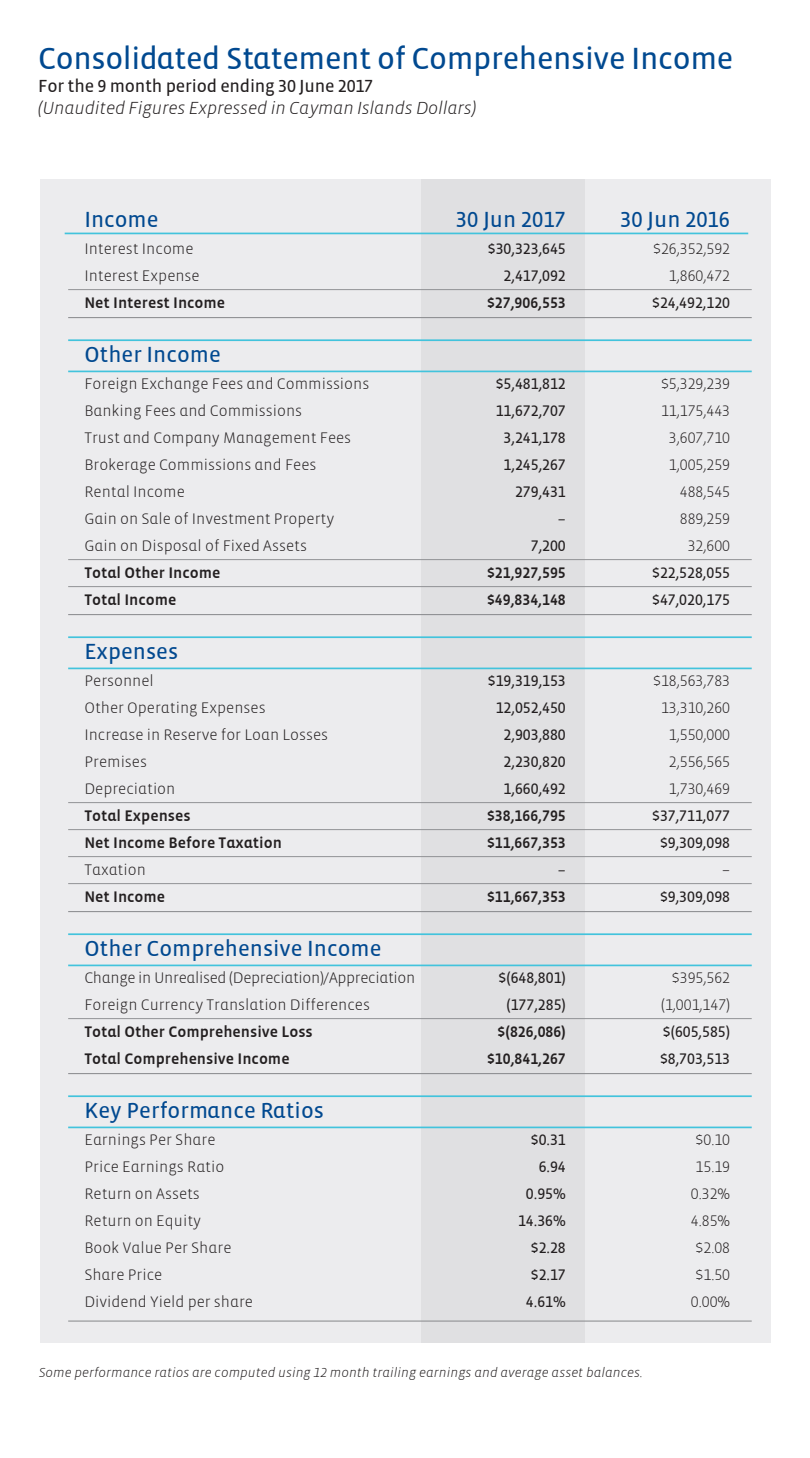
<style>
.page{position:relative;width:810px;height:1458px;background:#fff}
.page>*{position:absolute;margin:0;border:0;box-sizing:border-box;transform-origin:0 0}
.t1{font:31.5px "Vista Sans";letter-spacing:-.01em;color:#014990}
.t2{font:22.5px "Vista Sans";color:#014990}
.t3{font:italic 300 18px "Vista Sans";letter-spacing:-.01em;color:#231f20}
.t4{font:18px "Vista Sans";letter-spacing:-.01em;color:#231f20}
.t5{font:300 15.75px "Vista Sans";color:#231f20}
.t6{font:15.75px "Vista Sans";color:#231f20}
.t7{font:500 15.75px "Vista Sans";color:#231f20}
.t8{font:300 15.75px "Vista Sans";letter-spacing:-.02em;color:#231f20}
.t9{font:italic 300 13.5px "Vista Sans";color:#231f20}
</style>
<div class="page">
<div style="left:40px;top:179px;width:731px;height:1163px;background:#ececee"></div>
<div style="left:422px;top:179px;width:163px;height:1163px;background:#e0e0e2"></div>
<hr style="left:65px;top:233px;width:683px;height:1px;background:#42c3dc">
<hr style="left:68px;top:289px;width:684px;height:1px;background:#919295">
<hr style="left:68px;top:317px;width:684px;height:1px;background:#919295">
<hr style="left:68px;top:339px;width:684px;height:2px;background:#42c3dc">
<hr style="left:68px;top:371px;width:684px;height:1px;background:#42c3dc">
<hr style="left:68px;top:586px;width:684px;height:1px;background:#919295">
<hr style="left:68px;top:614px;width:684px;height:1px;background:#919295">
<hr style="left:68px;top:636px;width:684px;height:2px;background:#42c3dc">
<hr style="left:68px;top:668px;width:684px;height:1px;background:#42c3dc">
<hr style="left:68px;top:559px;width:684px;height:1px;background:#919295">
<hr style="left:68px;top:883px;width:684px;height:1px;background:#919295">
<hr style="left:68px;top:911px;width:684px;height:1px;background:#919295">
<hr style="left:68px;top:933px;width:684px;height:2px;background:#42c3dc">
<hr style="left:68px;top:965px;width:684px;height:1px;background:#42c3dc">
<hr style="left:68px;top:856px;width:684px;height:1px;background:#919295">
<hr style="left:68px;top:829px;width:684px;height:1px;background:#919295">
<hr style="left:68px;top:802px;width:684px;height:1px;background:#919295">
<hr style="left:68px;top:1073px;width:684px;height:1px;background:#919295">
<hr style="left:68px;top:1095px;width:684px;height:2px;background:#42c3dc">
<hr style="left:68px;top:1127px;width:684px;height:1px;background:#42c3dc">
<hr style="left:68px;top:1018px;width:684px;height:1px;background:#919295">
<hr style="left:68px;top:1321px;width:684px;height:1px;background:#919295">
<p class="t1" style="left:38px;top:43px;width:697px">Consolidated Statement of Comprehensive Income</p>
<p class="t4" style="left:38px;top:77px;width:336px">For the 9 month period ending 30 June 2017</p>
<p class="t3" style="left:38px;top:99px;width:439px">(Unaudited Figures Expressed in Cayman Islands Dollars)</p>
<p class="t2" style="left:84px;top:208px;width:76px">Income</p>
<p class="t2" style="left:456px;top:208px;width:111px">30 Jun 2017</p>
<p class="t2" style="left:620px;top:208px;width:111px">30 Jun 2016</p>
<p class="t5" style="left:84px;top:241px;width:111px">Interest Income</p>
<p class="t6" style="left:488px;top:241px;width:79px">$30,323,645</p>
<p class="t5" style="left:653px;top:241px;width:78px">$26,352,592</p>
<p class="t5" style="left:84px;top:268px;width:117px">Interest Expense</p>
<p class="t6" style="left:504px;top:268px;width:64px">2,417,092</p>
<p class="t5" style="left:669px;top:268px;width:63px">1,860,472</p>
<p class="t7" style="left:84px;top:295px;width:142px">Net Interest Income</p>
<p class="t7" style="left:487px;top:295px;width:80px">$27,906,553</p>
<p class="t6" style="left:652px;top:295px;width:79px">$24,492,120</p>
<p class="t2" style="left:84px;top:343px;width:138px">Other Income</p>
<p class="t5" style="left:84px;top:376px;width:286px">Foreign Exchange Fees and Commissions</p>
<p class="t6" style="left:496px;top:376px;width:72px">$5,481,812</p>
<p class="t5" style="left:661px;top:376px;width:71px">$5,329,239</p>
<p class="t5" style="left:84px;top:403px;width:219px">Banking Fees and Commissions</p>
<p class="t6" style="left:496px;top:403px;width:72px">11,672,707</p>
<p class="t5" style="left:661px;top:403px;width:71px">11,175,443</p>
<p class="t5" style="left:84px;top:430px;width:268px">Trust and Company Management Fees</p>
<p class="t6" style="left:504px;top:430px;width:64px">3,241,178</p>
<p class="t5" style="left:669px;top:430px;width:63px">3,607,710</p>
<p class="t5" style="left:84px;top:457px;width:234px">Brokerage Commissions and Fees</p>
<p class="t6" style="left:504px;top:457px;width:64px">1,245,267</p>
<p class="t5" style="left:669px;top:457px;width:63px">1,005,259</p>
<p class="t5" style="left:84px;top:484px;width:102px">Rental Income</p>
<p class="t6" style="left:515px;top:484px;width:52px">279,431</p>
<p class="t5" style="left:680px;top:484px;width:52px">488,545</p>
<p class="t5" style="left:84px;top:511px;width:252px">Gain on Sale of Investment Property</p>
<p class="t6" style="left:558px;top:511px;width:9px">–</p>
<p class="t5" style="left:680px;top:511px;width:52px">889,259</p>
<p class="t5" style="left:84px;top:538px;width:224px">Gain on Disposal of Fixed Assets</p>
<p class="t6" style="left:531px;top:538px;width:37px">7,200</p>
<p class="t5" style="left:688px;top:538px;width:44px">32,600</p>
<p class="t7" style="left:84px;top:565px;width:138px">Total Other Income</p>
<p class="t7" style="left:487px;top:565px;width:80px">$21,927,595</p>
<p class="t6" style="left:652px;top:565px;width:79px">$22,528,055</p>
<p class="t7" style="left:84px;top:592px;width:94px">Total Income</p>
<p class="t7" style="left:487px;top:592px;width:80px">$49,834,148</p>
<p class="t6" style="left:652px;top:592px;width:79px">$47,020,175</p>
<p class="t2" style="left:84px;top:640px;width:95px">Expenses</p>
<p class="t5" style="left:84px;top:673px;width:71px">Personnel</p>
<p class="t6" style="left:488px;top:673px;width:79px">$19,319,153</p>
<p class="t5" style="left:653px;top:673px;width:78px">$18,563,783</p>
<p class="t5" style="left:84px;top:700px;width:183px">Other Operating Expenses</p>
<p class="t6" style="left:496px;top:700px;width:72px">12,052,450</p>
<p class="t5" style="left:661px;top:700px;width:71px">13,310,260</p>
<p class="t5" style="left:84px;top:727px;width:245px">Increase in Reserve for Loan Losses</p>
<p class="t6" style="left:504px;top:727px;width:64px">2,903,880</p>
<p class="t5" style="left:669px;top:727px;width:63px">1,550,000</p>
<p class="t5" style="left:84px;top:754px;width:64px">Premises</p>
<p class="t6" style="left:504px;top:754px;width:64px">2,230,820</p>
<p class="t5" style="left:669px;top:754px;width:63px">2,556,565</p>
<p class="t5" style="left:84px;top:781px;width:93px">Depreciation</p>
<p class="t6" style="left:504px;top:781px;width:64px">1,660,492</p>
<p class="t5" style="left:669px;top:781px;width:63px">1,730,469</p>
<p class="t7" style="left:84px;top:808px;width:108px">Total Expenses</p>
<p class="t7" style="left:487px;top:808px;width:80px">$38,166,795</p>
<p class="t6" style="left:652px;top:808px;width:79px">$37,711,077</p>
<p class="t7" style="left:84px;top:835px;width:199px">Net Income Before Taxation</p>
<p class="t7" style="left:487px;top:835px;width:80px">$11,667,353</p>
<p class="t6" style="left:660px;top:835px;width:72px">$9,309,098</p>
<p class="t5" style="left:84px;top:862px;width:63px">Taxation</p>
<p class="t6" style="left:558px;top:862px;width:9px">–</p>
<p class="t5" style="left:722px;top:862px;width:9px">–</p>
<p class="t7" style="left:84px;top:889px;width:82px">Net Income</p>
<p class="t7" style="left:487px;top:889px;width:80px">$11,667,353</p>
<p class="t6" style="left:660px;top:889px;width:72px">$9,309,098</p>
<p class="t2" style="left:84px;top:937px;width:299px">Other Comprehensive Income</p>
<p class="t8" style="left:84px;top:970px;width:333px">Change in Unrealised (Depreciation)/Appreciation</p>
<p class="t6" style="left:499px;top:970px;width:69px">$(648,801)</p>
<p class="t5" style="left:672px;top:970px;width:60px">$395,562</p>
<p class="t5" style="left:84px;top:997px;width:287px">Foreign Currency Translation Differences</p>
<p class="t6" style="left:506px;top:997px;width:61px">(177,285)</p>
<p class="t5" style="left:661px;top:997px;width:70px">(1,001,147)</p>
<p class="t7" style="left:84px;top:1024px;width:230px">Total Other Comprehensive Loss</p>
<p class="t7" style="left:498px;top:1024px;width:70px">$(826,086)</p>
<p class="t6" style="left:663px;top:1024px;width:69px">$(605,585)</p>
<p class="t7" style="left:84px;top:1051px;width:207px">Total Comprehensive Income</p>
<p class="t7" style="left:487px;top:1051px;width:80px">$10,841,267</p>
<p class="t6" style="left:660px;top:1051px;width:72px">$8,703,513</p>
<p class="t2" style="left:84px;top:1099px;width:241px">Key Performance Ratios</p>
<p class="t5" style="left:84px;top:1132px;width:133px">Earnings Per Share</p>
<p class="t6" style="left:531px;top:1132px;width:37px">$0.31</p>
<p class="t5" style="left:696px;top:1132px;width:36px">$0.10</p>
<p class="t5" style="left:84px;top:1159px;width:142px">Price Earnings Ratio</p>
<p class="t6" style="left:539px;top:1159px;width:29px">6.94</p>
<p class="t5" style="left:696px;top:1159px;width:36px">15.19</p>
<p class="t5" style="left:84px;top:1186px;width:117px">Return on Assets</p>
<p class="t6" style="left:526px;top:1186px;width:41px">0.95%</p>
<p class="t5" style="left:691px;top:1186px;width:41px">0.32%</p>
<p class="t5" style="left:84px;top:1213px;width:118px">Return on Equity</p>
<p class="t6" style="left:518px;top:1213px;width:49px">14.36%</p>
<p class="t5" style="left:691px;top:1213px;width:41px">4.85%</p>
<p class="t5" style="left:84px;top:1240px;width:149px">Book Value Per Share</p>
<p class="t6" style="left:531px;top:1240px;width:37px">$2.28</p>
<p class="t5" style="left:696px;top:1240px;width:36px">$2.08</p>
<p class="t5" style="left:84px;top:1267px;width:80px">Share Price</p>
<p class="t6" style="left:531px;top:1267px;width:37px">$2.17</p>
<p class="t5" style="left:696px;top:1267px;width:36px">$1.50</p>
<p class="t5" style="left:84px;top:1294px;width:170px">Dividend Yield per share</p>
<p class="t6" style="left:526px;top:1294px;width:41px">4.61%</p>
<p class="t5" style="left:691px;top:1294px;width:41px">0.00%</p>
<p class="t9" style="left:39px;top:1366px;width:606px">Some performance ratios are computed using 12 month trailing earnings and average asset balances.</p>
</div>
